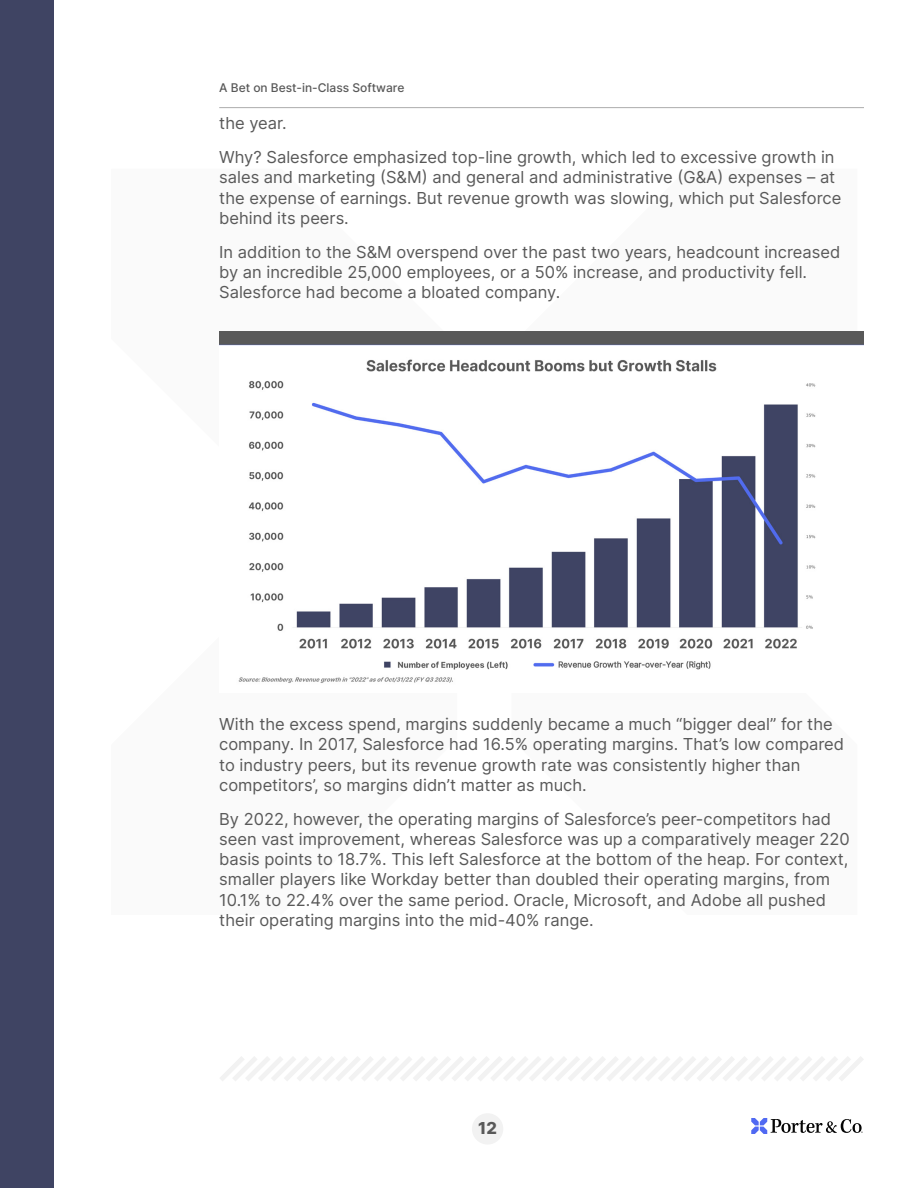
<style>
.page{position:relative;width:918px;height:1188px;background:#fff}
.page>*{position:absolute;margin:0;border:0;box-sizing:border-box;transform-origin:0 0}
.t1{font:16.5px/20.2px "Inter";color:#595959}
.t2{font:800 16.5px "Inter";color:#595959}
.t3{font:500 12px "Inter";color:#595959}
</style>
<div class="page">
<svg style="left:220px;top:1057px;width:643px;height:24px"></svg>
<div style="left:0;top:0;width:54px;height:1188px;background:#3f4463"></div>
<svg style="left:751px;top:1118px;width:111px;height:16px"></svg>
<hr style="left:219px;top:107px;width:645px;height:1px;background:#acacac">
<div style="left:472px;top:1113px;width:31px;height:32px;background:#f2f2f2;border-radius:50%"></div>
<img style="left:219px;top:332px;width:644px;height:351px">
<p class="t3" style="left:219px;top:78px;width:187px">A Bet on Best-in-Class Software</p>
<p class="t1" style="left:219px;top:106px;width:617px;line-height:33.8px">the year.<br>Why? Salesforce emphasized top-line growth, which led to excessive growth in</p>
<p class="t1" style="left:219px;top:167px;width:624px">sales and marketing (S&amp;M) and general and administrative (G&amp;A) expenses – at the expense of earnings. But revenue growth was slowing, which put Salesforce behind its peers.</p>
<p class="t1" style="left:219px;top:241px;width:623px">In addition to the S&amp;M overspend over the past two years, headcount increased by an incredible 25,000 employees, or a 50% increase, and productivity fell.<br>Salesforce had become a bloated company.</p>
<p class="t1" style="left:219px;top:714px;width:626px">With the excess spend, margins suddenly became a much “bigger deal” for the company. In 2017, Salesforce had 16.5% operating margins. That’s low compared to industry peers, but its revenue growth rate was consistently higher than competitors’, so margins didn’t matter as much.</p>
<p class="t1" style="left:219px;top:808px;width:632px">By 2022, however, the operating margins of Salesforce’s peer-competitors had seen vast improvement, whereas Salesforce was up a comparatively meager 220 basis points to 18.7%. This left Salesforce at the bottom of the heap. For context, smaller players like Workday better than doubled their operating margins, from 10.1% to 22.4% over the same period. Oracle, Microsoft, and Adobe all pushed their operating margins into the mid-40% range.</p>
<p class="t2" style="left:478px;top:1116px;width:20px">12</p>
</div>
